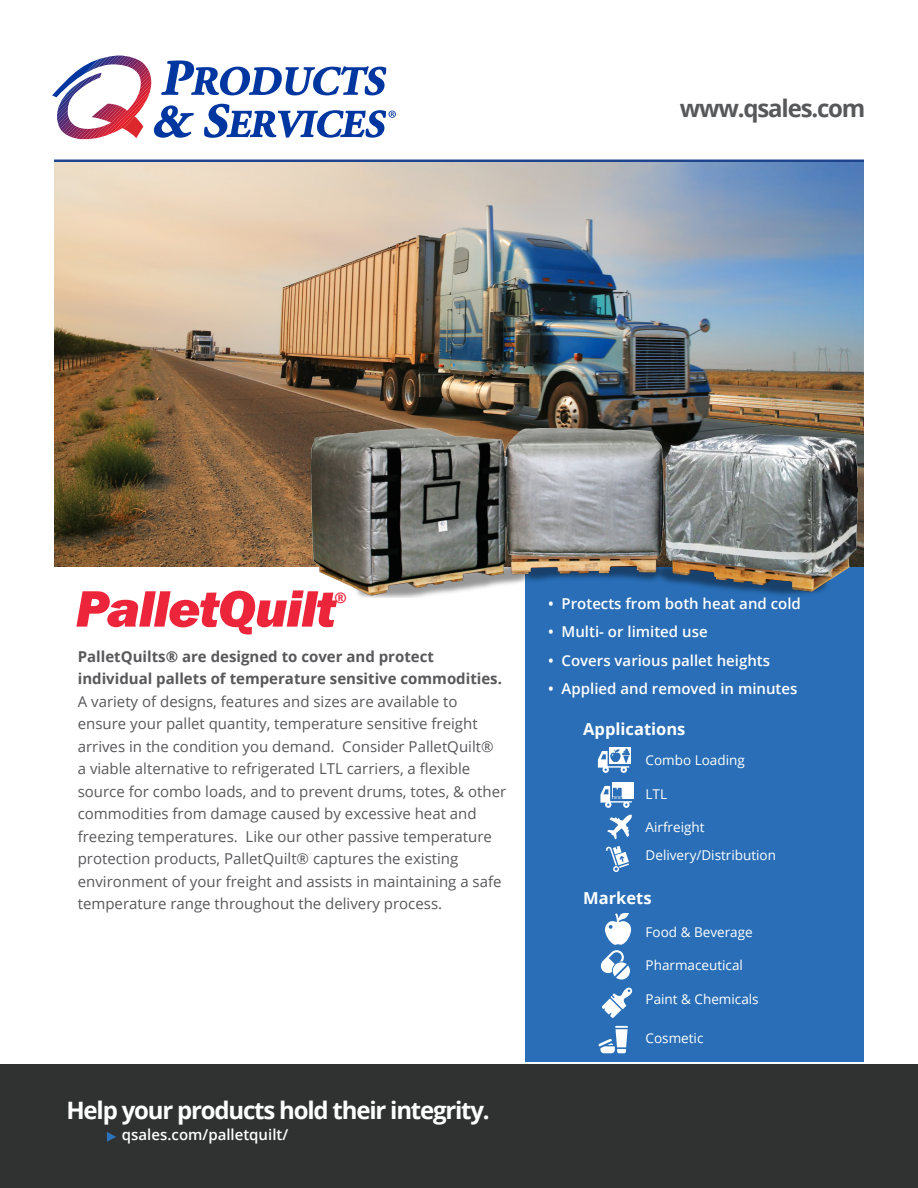
<style>
.page{position:relative;width:918px;height:1188px;background:#fff}
.page>*{position:absolute;margin:0;border:0;box-sizing:border-box;transform-origin:0 0}
.t1{font:italic 800 52.95px "Franklin Gothic";letter-spacing:-.025em;color:#ed253a;scale:1.05 1}
.t2{font:700 24px "Open Sans";letter-spacing:-.05em;color:#fff}
.t3{font:700 24px "Open Sans";letter-spacing:-.05em;color:#57585a}
.t4{font:700 16.5px "Open Sans";color:#fff}
.t5{font:500 condensed 15.75px "Franklin Gothic";color:#ed253a}
.t6{font:15px/22.5px "Open Sans";color:#58585b}
.t7{font:600 15px "Open Sans";color:#fff}
.t8{font:13.5px "Open Sans";color:#fff}
.s1{font-weight:700}
</style>
<div class="page">
<div style="left:526px;top:545px;width:338px;height:517px;background:#296eb7"></div>
<div style="left:0;top:1064px;width:918px;height:124px;background:#303232"></div>
<svg style="left:601px;top:912px;width:30px;height:68px"></svg>
<svg style="left:602px;top:987px;width:30px;height:31px"></svg>
<svg style="left:106px;top:1132px;width:10px;height:10px"></svg>
<svg style="left:52px;top:56px;width:344px;height:83px"></svg>
<hr style="left:54px;top:160px;width:810px;height:3px;background:#1d448d">
<img style="left:54px;top:163px;width:810px;height:404px">
<img style="left:312px;top:429px;width:545px;height:168px">
<div style="left:609px;top:748px;width:22px;height:16px;background:#fff"></div>
<svg style="left:598px;top:749px;width:32px;height:24px"></svg>
<div style="left:612px;top:783px;width:22px;height:16px;background:#fff"></div>
<svg style="left:600px;top:786px;width:32px;height:22px"></svg>
<svg style="left:607px;top:815px;width:25px;height:24px"></svg>
<svg style="left:606px;top:846px;width:23px;height:26px"></svg>
<svg style="left:598px;top:1026px;width:30px;height:27px"></svg>
<p class="t3" style="left:680px;top:91px;width:187px">www.qsales.com</p>
<p class="t1" style="left:75px;top:574px;width:250px">PalletQuilt</p>
<p class="t5" style="left:335px;top:587px;width:14px">®</p>
<p class="t6" style="left:78px;top:644px;width:430px"><span class="s1">PalletQuilts® are designed to cover and protect individual pallets of temperature sensitive commodities.<br></span>A variety of designs, features and sizes are available to ensure your pallet quantity, temperature sensitive freight arrives in the condition you demand. Consider PalletQuilt®<br>a viable alternative to refrigerated LTL carriers, a flexible source for combo loads, and to prevent drums, totes, &amp; other commodities from damage caused by excessive heat and freezing temperatures. Like our other passive temperature protection products, PalletQuilt® captures the existing environment of your freight and assists in maintaining a safe temperature range throughout the delivery process.</p>
<p class="t2" style="left:66px;top:1094px;width:425px">Help your products hold their integrity.</p>
<p class="t7" style="left:122px;top:1124px;width:168px">qsales.com/palletquilt/</p>
<p class="t7" style="left:548px;top:593px;width:254px">• Protects from both heat and cold</p>
<p class="t7" style="left:548px;top:622px;width:161px">• Multi- or limited use</p>
<p class="t7" style="left:548px;top:650px;width:223px">• Covers various pallet heights</p>
<p class="t7" style="left:548px;top:679px;width:251px">• Applied and removed in minutes</p>
<p class="t4" style="left:583px;top:717px;width:104px">Applications</p>
<p class="t8" style="left:646px;top:751px;width:101px">Combo Loading</p>
<p class="t8" style="left:646px;top:785px;width:23px">LTL</p>
<p class="t8" style="left:646px;top:817px;width:60px">Airfreight</p>
<p class="t8" style="left:646px;top:846px;width:132px">Delivery/Distribution</p>
<p class="t4" style="left:583px;top:887px;width:70px">Markets</p>
<p class="t8" style="left:646px;top:922px;width:109px">Food &amp; Beverage</p>
<p class="t8" style="left:646px;top:956px;width:99px">Pharmaceutical</p>
<p class="t8" style="left:646px;top:990px;width:115px">Paint &amp; Chemicals</p>
<p class="t8" style="left:646px;top:1028px;width:59px">Cosmetic</p>
</div>
